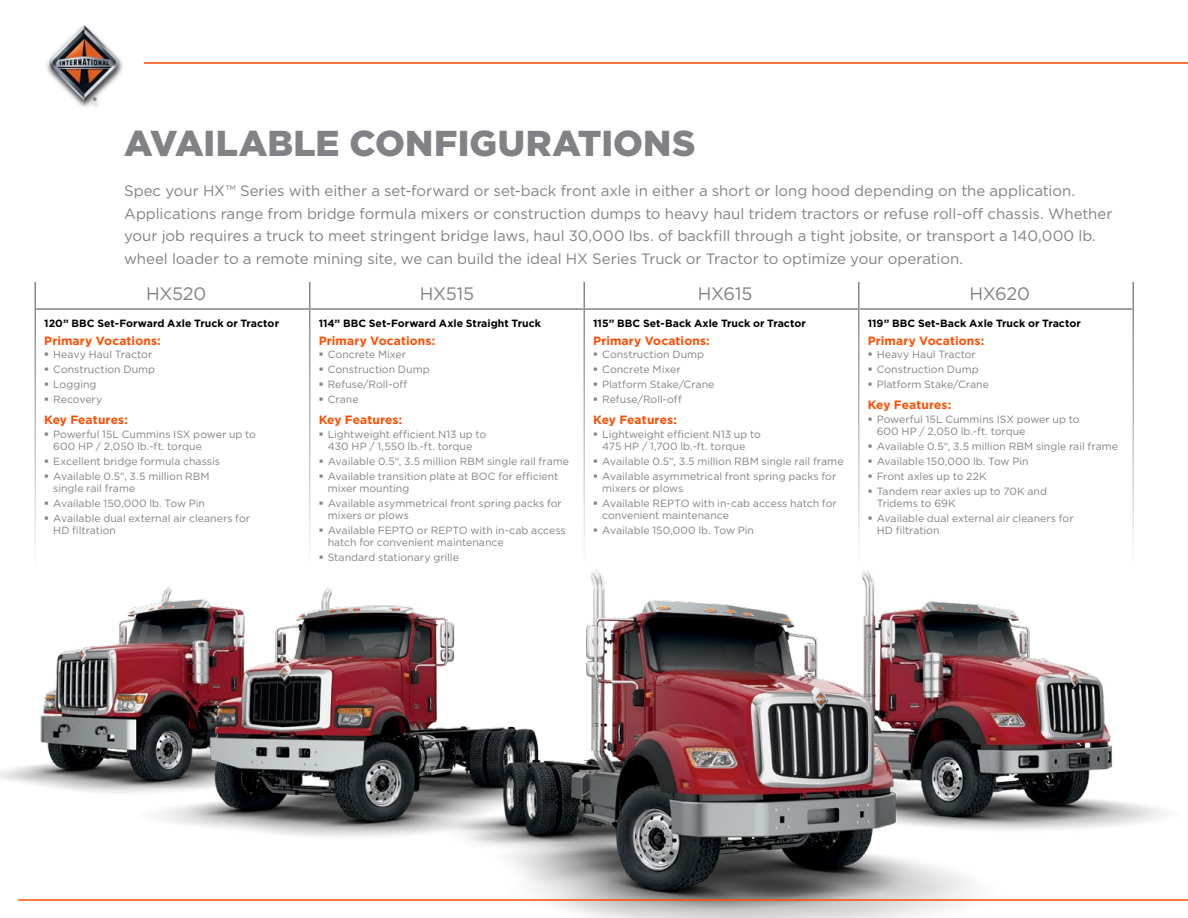
<style>
.page{position:relative;width:1188px;height:918px;background:#fff}
.page>*{position:absolute;margin:0;border:0;box-sizing:border-box;transform-origin:0 0}
.t1{font:900 36px "Gotham";letter-spacing:.005em;color:#808285}
.t2{font:18px "Gotham";letter-spacing:-.015em;color:#808285}
.t3{font:15px/22.5px "Gotham";letter-spacing:-.005em;color:#808285}
.t4{font:700 12px "Gotham";letter-spacing:.01em;color:#ff4d00}
.t5{font:10.5px/12px "Gotham";color:#808285}
.t6{font:700 10.5px "Gotham";letter-spacing:.005em;color:#000}
</style>
<div class="page">
<img style="left:0;top:570px;width:1164px;height:348px">
<hr style="left:18px;top:899px;width:1170px;height:2px;background:#ff4d00">
<hr style="left:36px;top:308px;width:273px;height:2px;background:#808285">
<hr style="left:310px;top:308px;width:274px;height:2px;background:#808285">
<hr style="left:585px;top:308px;width:273px;height:2px;background:#808285">
<hr style="left:860px;top:308px;width:272px;height:2px;background:#808285">
<svg style="left:309px;top:282px;width:1px;height:27px"></svg>
<svg style="left:584px;top:282px;width:1px;height:27px"></svg>
<div style="left:45px;top:23px;width:79px;height:86px;background:#000;opacity:.75"></div>
<img style="left:50px;top:25px;width:70px;height:76px">
<svg style="left:93px;top:97px;width:3px;height:4px"></svg>
<hr style="left:144px;top:62px;width:1044px;height:2px;background:#ff4d00">
<h1 class="t1" style="left:124px;top:122px;width:573px">AVAILABLE CONFIGURATIONS</h1>
<p class="t3" style="left:124px;top:179px;width:990px">Spec your HX™ Series with either a set-forward or set-back front axle in either a short or long hood depending on the application.<br>Applications range from bridge formula mixers or construction dumps to heavy haul tridem tractors or refuse roll-off chassis. Whether your job requires a truck to meet stringent bridge laws, haul 30,000 lbs. of backfill through a tight jobsite, or transport a 140,000 lb. wheel loader to a remote mining site, we can build the ideal HX Series Truck or Tractor to optimize your operation.</p>
<h2 class="t2" style="left:146px;top:284px;width:62px">HX520</h2>
<h2 class="t2" style="left:420px;top:284px;width:56px">HX515</h2>
<h2 class="t2" style="left:698px;top:284px;width:56px">HX615</h2>
<h2 class="t2" style="left:970px;top:284px;width:62px">HX620</h2>
<p class="t6" style="left:44px;top:317px;width:236px">120” BBC Set-Forward Axle Truck or Tractor</p>
<p class="t4" style="left:44px;top:334px;width:118px">Primary Vocations:</p>
<p class="t5" style="left:44px;top:348px;width:110px">▪ Heavy Haul Tractor</p>
<p class="t5" style="left:44px;top:363px;width:112px">▪ Construction Dump</p>
<p class="t5" style="left:44px;top:378px;width:54px">▪ Logging</p>
<p class="t5" style="left:44px;top:393px;width:60px">▪ Recovery</p>
<p class="t4" style="left:44px;top:413px;width:85px">Key Features:</p>
<p class="t5" style="left:53px;top:428px;width:204px;text-indent:-9px">▪ Powerful 15L Cummins ISX power up to<br>600 HP / 2,050 lb.-ft. torque</p>
<p class="t5" style="left:44px;top:455px;width:177px">▪ Excellent bridge formula chassis</p>
<p class="t5" style="left:53px;top:470px;width:158px;text-indent:-9px">▪ Available 0.5", 3.5 million RBM single rail frame</p>
<p class="t5" style="left:44px;top:497px;width:162px">▪ Available 150,000 lb. Tow Pin</p>
<p class="t5" style="left:53px;top:512px;width:198px;text-indent:-9px">▪ Available dual external air cleaners for<br>HD filtration</p>
<p class="t6" style="left:319px;top:317px;width:224px">114” BBC Set-Forward Axle Straight Truck</p>
<p class="t4" style="left:319px;top:334px;width:118px">Primary Vocations:</p>
<p class="t5" style="left:319px;top:348px;width:89px">▪ Concrete Mixer</p>
<p class="t5" style="left:319px;top:363px;width:112px">▪ Construction Dump</p>
<p class="t5" style="left:319px;top:378px;width:90px">▪ Refuse/Roll-off</p>
<p class="t5" style="left:319px;top:393px;width:41px">▪ Crane</p>
<p class="t4" style="left:319px;top:413px;width:85px">Key Features:</p>
<p class="t5" style="left:319px;top:428px;width:169px;text-align:center">▪ Lightweight efficient N13 up to<br>430 HP / 1,550 lb.-ft. torque</p>
<p class="t5" style="left:319px;top:455px;width:252px">▪ Available 0.5", 3.5 million RBM single rail frame</p>
<p class="t5" style="left:328px;top:470px;width:232px;text-indent:-9px">▪ Available transition plate at BOC for efficient mixer mounting</p>
<p class="t5" style="left:328px;top:497px;width:236px;text-indent:-9px">▪ Available asymmetrical front spring packs for mixers or plows</p>
<p class="t5" style="left:328px;top:524px;width:240px;text-indent:-9px">▪ Available FEPTO or REPTO with in-cab access hatch for convenient maintenance</p>
<p class="t5" style="left:319px;top:551px;width:142px">▪ Standard stationary grille</p>
<p class="t6" style="left:593px;top:317px;width:214px">115” BBC Set-Back Axle Truck or Tractor</p>
<p class="t4" style="left:593px;top:334px;width:118px">Primary Vocations:</p>
<p class="t5" style="left:593px;top:348px;width:112px">▪ Construction Dump</p>
<p class="t5" style="left:593px;top:363px;width:89px">▪ Concrete Mixer</p>
<p class="t5" style="left:593px;top:378px;width:123px">▪ Platform Stake/Crane</p>
<p class="t5" style="left:593px;top:393px;width:90px">▪ Refuse/Roll-off</p>
<p class="t4" style="left:593px;top:413px;width:85px">Key Features:</p>
<p class="t5" style="left:602px;top:428px;width:160px;text-indent:-9px">▪ Lightweight efficient N13 up to<br>475 HP / 1,700 lb.-ft. torque</p>
<p class="t5" style="left:593px;top:455px;width:252px">▪ Available 0.5", 3.5 million RBM single rail frame</p>
<p class="t5" style="left:602px;top:470px;width:236px;text-indent:-9px">▪ Available asymmetrical front spring packs for mixers or plows</p>
<p class="t5" style="left:602px;top:497px;width:236px;text-indent:-9px">▪ Available REPTO with in-cab access hatch for convenient maintenance</p>
<p class="t5" style="left:593px;top:524px;width:162px">▪ Available 150,000 lb. Tow Pin</p>
<p class="t6" style="left:868px;top:317px;width:215px">119” BBC Set-Back Axle Truck or Tractor</p>
<p class="t4" style="left:868px;top:334px;width:118px">Primary Vocations:</p>
<p class="t5" style="left:868px;top:348px;width:110px">▪ Heavy Haul Tractor</p>
<p class="t5" style="left:868px;top:363px;width:112px">▪ Construction Dump</p>
<p class="t5" style="left:868px;top:378px;width:123px">▪ Platform Stake/Crane</p>
<p class="t4" style="left:868px;top:398px;width:85px">Key Features:</p>
<p class="t5" style="left:877px;top:413px;width:204px;text-indent:-9px">▪ Powerful 15L Cummins ISX power up to<br>600 HP / 2,050 lb.-ft. torque</p>
<p class="t5" style="left:868px;top:440px;width:252px">▪ Available 0.5", 3.5 million RBM single rail frame</p>
<p class="t5" style="left:868px;top:455px;width:162px">▪ Available 150,000 lb. Tow Pin</p>
<p class="t5" style="left:868px;top:470px;width:120px">▪ Front axles up to 22K</p>
<p class="t5" style="left:877px;top:485px;width:172px;text-indent:-9px">▪ Tandem rear axles up to 70K and<br>Tridems to 69K</p>
<p class="t5" style="left:877px;top:512px;width:198px;text-indent:-9px">▪ Available dual external air cleaners for<br>HD filtration</p>
</div>
